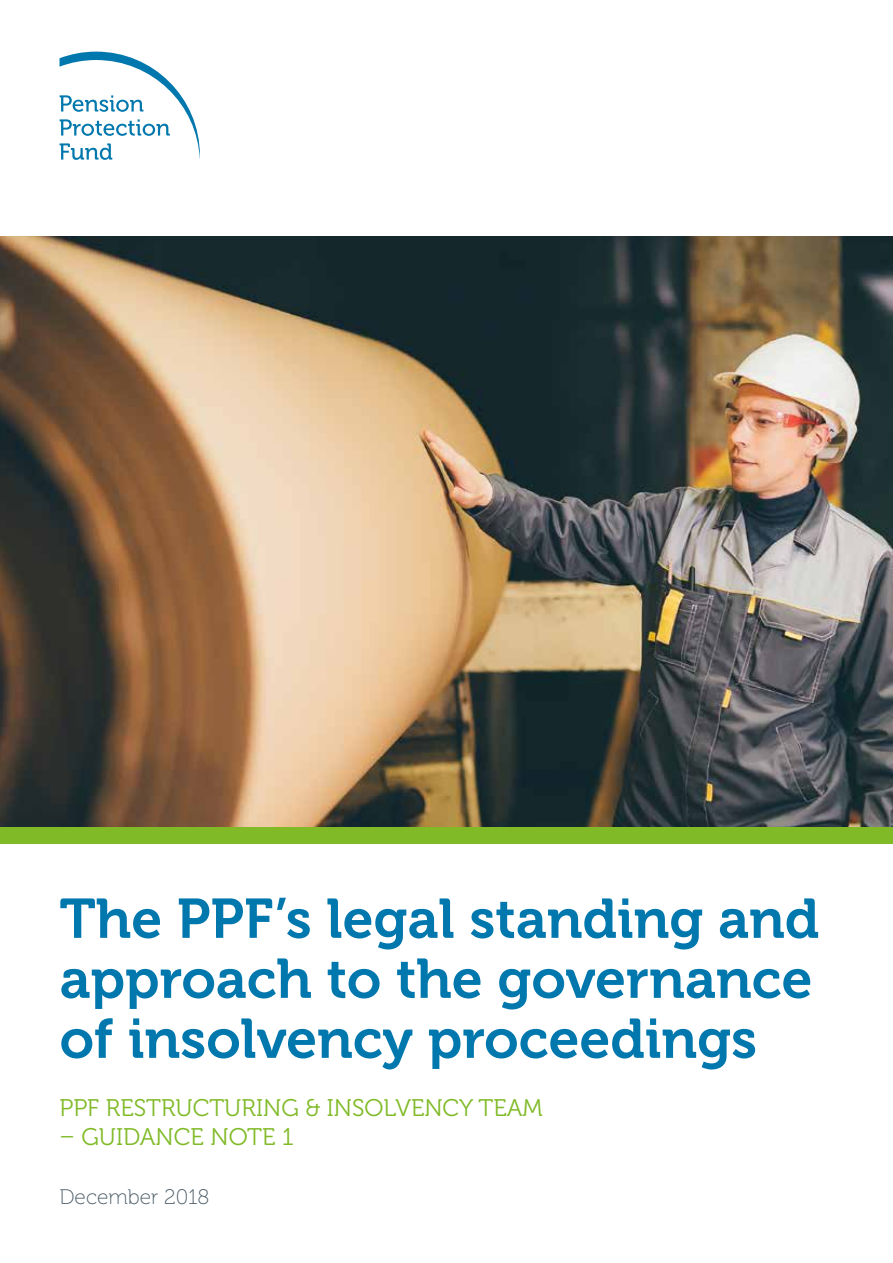
<style>
.page{position:relative;width:893px;height:1263px;background:#fff}
.page>*{position:absolute;margin:0;border:0;box-sizing:border-box;transform-origin:0 0}
.t1{font:55.5px/60px "Museo 700";color:#0077ad}
.t2{font:24px "Museo 300";color:#80ba27}
.t3{font:21px "Museo 100";color:#4b5c67}
</style>
<div class="page">
<img style="left:0;top:236px;width:893px;height:591px">
<svg style="left:60px;top:52px;width:140px;height:108px"></svg>
<div style="left:0;top:827px;width:893px;height:17px;background:#80ba27"></div>
<p class="t1" style="left:60px;top:889px;width:761px">The PPF’s legal standing and approach to the governance of insolvency proceedings</p>
<p class="t2" style="left:60px;top:1095px;width:485px">PPF RESTRUCTURING &amp; INSOLVENCY TEAM</p>
<p class="t2" style="left:60px;top:1124px;width:235px">– GUIDANCE NOTE 1</p>
<p class="t3" style="left:60px;top:1186px;width:151px">December 2018</p>
</div>
